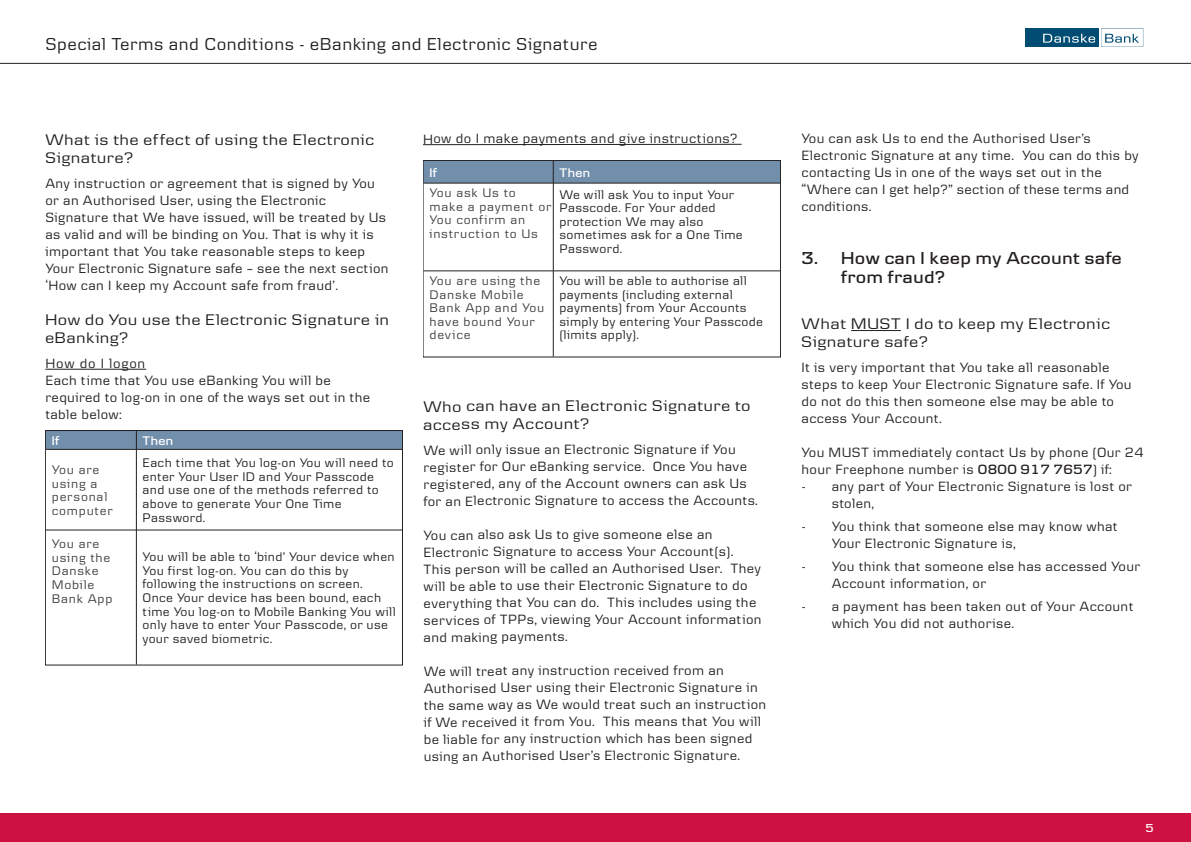
<style>
.page{position:relative;width:1191px;height:842px;background:#fff}
.page>*{position:absolute;margin:0;border:0;box-sizing:border-box;transform-origin:0 0}
.t1{font:18px "Danske Text";letter-spacing:.025em;color:#231f20}
.t2{font:600 18px/19px "Danske Headline";letter-spacing:.04em;color:#231f20}
.t3{font:16px/18px "Danske Headline";letter-spacing:.06em;color:#231f20}
.t4{font:14px/17px "Danske Text";letter-spacing:.025em;color:#231f20}
.t5{font:13px/13.6px "Danske Text";letter-spacing:.025em;color:#231f20}
.t6{font:13px/13.6px "Danske Text";letter-spacing:.06em;color:#3e3e3f}
.t7{font:600 13px "Danske Headline";letter-spacing:.025em;color:#fff}
.t8{font:600 12px "Danske Headline";color:#fff}
.s1{font-family:"Danske Headline";font-weight:600}
</style>
<div class="page">
<div style="left:1025px;top:28px;width:74px;height:19px;background:#004c72"></div>
<svg style="left:1043px;top:34px;width:52px;height:9px"></svg>
<svg style="left:1101px;top:28px;width:42px;height:19px"></svg>
<div style="left:0;top:813px;width:1191px;height:29px;background:#cd1141"></div>
<hr style="left:0;top:63px;width:1191px;height:1px;background:#231f20">
<hr style="left:851px;top:330px;width:50px;height:1px;background:#231f20">
<hr style="left:423px;top:144px;width:318px;height:1px;background:#231f20">
<hr style="left:45px;top:369px;width:101px;height:1px;background:#231f20">
<div style="left:423px;top:160px;width:130px;height:23px;background:#718eab"></div>
<div style="left:553px;top:160px;width:227px;height:23px;background:#718eab"></div>
<div style="left:423px;top:160px;width:357px;height:197px;border:1px solid #231f20"></div>
<hr style="left:553px;top:161px;width:1px;height:195px;background:#231f20">
<hr style="left:423px;top:183px;width:130px;height:1px;background:#231f20">
<hr style="left:553px;top:183px;width:227px;height:1px;background:#231f20">
<hr style="left:423px;top:270px;width:130px;height:1px;background:#231f20">
<hr style="left:553px;top:270px;width:227px;height:1px;background:#231f20">
<div style="left:45px;top:430px;width:91px;height:19px;background:#718eab"></div>
<div style="left:136px;top:430px;width:266px;height:19px;background:#718eab"></div>
<div style="left:45px;top:430px;width:357px;height:235px;border:1px solid #231f20"></div>
<hr style="left:136px;top:431px;width:1px;height:233px;background:#231f20">
<hr style="left:46px;top:449px;width:90px;height:1px;background:#231f20">
<hr style="left:137px;top:449px;width:265px;height:1px;background:#231f20">
<hr style="left:46px;top:530px;width:90px;height:1px;background:#231f20">
<hr style="left:137px;top:530px;width:265px;height:1px;background:#231f20">
<p class="t1" style="left:45px;top:38px;width:553px">Special Terms and Conditions - eBanking and Electronic Signature</p>
<p class="t3" style="left:45px;top:132px;width:330px">What is the effect of using the Electronic<br>Signature?</p>
<p class="t4" style="left:45px;top:176px;width:345px">Any instruction or agreement that is signed by You or an Authorised User, using the Electronic Signature that We have issued, will be treated by Us as valid and will be binding on You. That is why it is important that You take reasonable steps to keep Your Electronic Signature safe – see the next section ‘How can I keep my Account safe from fraud’.</p>
<p class="t3" style="left:45px;top:312px;width:345px">How do You use the Electronic Signature in eBanking?</p>
<p class="t4" style="left:45px;top:356px;width:326px">How do I logon<br>Each time that You use eBanking You will be required to log-on in one of the ways set out in the table below:</p>
<p class="t7" style="left:52px;top:436px;width:9px">If</p>
<p class="t7" style="left:143px;top:436px;width:32px">Then</p>
<p class="t6" style="left:52px;top:464px;width:62px">You are using a personal computer</p>
<p class="t5" style="left:143px;top:457px;width:252px">Each time that You log-on You will need to enter Your User ID and Your Passcode and use one of the methods referred to above to generate Your One Time<br>Password.</p>
<p class="t6" style="left:52px;top:538px;width:62px">You are using the<br>Danske<br>Mobile<br>Bank App</p>
<p class="t5" style="left:143px;top:551px;width:255px">You will be able to ‘bind’ Your device when You first log-on. You can do this by following the instructions on screen.<br>Once Your device has been bound, each time You log-on to Mobile Banking You will only have to enter Your Passcode, or use your saved biometric.</p>
<p class="t4" style="left:423px;top:132px;width:316px">How do I make payments and give instructions?</p>
<p class="t7" style="left:429px;top:168px;width:9px">If</p>
<p class="t7" style="left:559px;top:168px;width:32px">Then</p>
<p class="t6" style="left:429px;top:187px;width:123px">You ask Us to make a payment or<br>You confirm an instruction to Us</p>
<p class="t5" style="left:559px;top:189px;width:185px">We will ask You to input Your<br>Passcode. For Your added protection We may also sometimes ask for a One Time<br>Password.</p>
<p class="t6" style="left:429px;top:275px;width:116px">You are using the<br>Danske Mobile<br>Bank App and You have bound Your device</p>
<p class="t5" style="left:559px;top:275px;width:205px">You will be able to authorise all payments (including external payments) from Your Accounts simply by entering Your Passcode (limits apply).</p>
<p class="t3" style="left:423px;top:399px;width:328px">Who can have an Electronic Signature to access my Account?</p>
<p class="t4" style="left:423px;top:443px;width:336px">We will only issue an Electronic Signature if You register for Our eBanking service. Once You have registered, any of the Account owners can ask Us for an Electronic Signature to access the Accounts.</p>
<p class="t4" style="left:423px;top:528px;width:339px">You can also ask Us to give someone else an Electronic Signature to access Your Account(s).<br>This person will be called an Authorised User. They will be able to use their Electronic Signature to do everything that You can do. This includes using the services of TPPs, viewing Your Account information and making payments.</p>
<p class="t4" style="left:424px;top:664px;width:344px">We will treat any instruction received from an Authorised User using their Electronic Signature in the same way as We would treat such an instruction if We received it from You. This means that You will be liable for any instruction which has been signed using an Authorised User’s Electronic Signature.</p>
<p class="t4" style="left:801px;top:131px;width:339px">You can ask Us to end the Authorised User’s Electronic Signature at any time. You can do this by contacting Us in one of the ways set out in the “Where can I get help?” section of these terms and conditions.</p>
<p class="t2" style="left:841px;top:251px;width:282px;text-indent:-40px">3. How can I keep my Account safe from fraud?</p>
<p class="t3" style="left:801px;top:317px;width:310px">What MUST I do to keep my Electronic<br>Signature safe?</p>
<p class="t4" style="left:801px;top:360px;width:331px">It is very important that You take all reasonable steps to keep Your Electronic Signature safe. If You do not do this then someone else may be able to access Your Account.</p>
<p class="t4" style="left:801px;top:445px;width:343px">You MUST immediately contact Us by phone (Our 24 hour Freephone number is <span class="s1">0800 917 7657</span>) if:</p>
<p class="t4" style="left:831px;top:479px;width:302px;text-indent:-30px">- any part of Your Electronic Signature is lost or stolen,</p>
<p class="t4" style="left:831px;top:519px;width:288px;text-indent:-30px">- You think that someone else may know what<br>Your Electronic Signature is,</p>
<p class="t4" style="left:831px;top:559px;width:310px;text-indent:-30px">- You think that someone else has accessed Your<br>Account information, or</p>
<p class="t4" style="left:831px;top:599px;width:303px;text-indent:-30px">- a payment has been taken out of Your Account which You did not authorise.</p>
<p class="t8" style="left:1145px;top:824px;width:10px">5</p>
</div>
